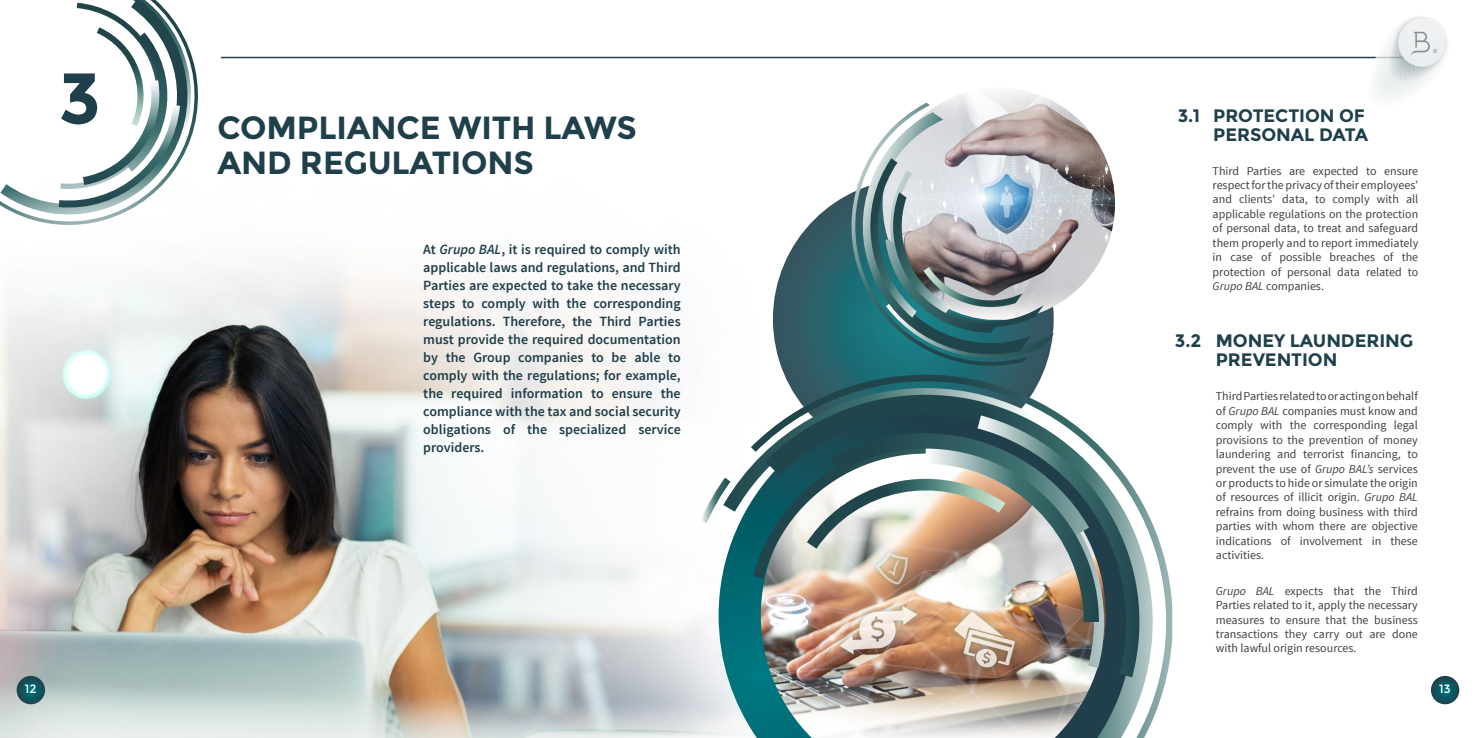
<style>
.page{position:relative;width:1475px;height:738px;background:#fff}
.page>*{position:absolute;margin:0;border:0;box-sizing:border-box;transform-origin:0 0}
.t1{font:700 72px "Montserrat";color:#1f3f4a}
.t2{font:700 32px/35px "Montserrat";letter-spacing:-.005em;color:#1f3f4a}
.t3{font:700 18px/19px "Montserrat";letter-spacing:-.005em;color:#1f3f4a}
.t4{font:600 14px/18px "Source Sans Pro";color:#1f3f4a;text-align:justify}
.t5{font:12px/14.4px "Source Sans Pro";color:#414042;text-align:justify}
.t6{font:12px "Montserrat";color:#fff}
.s1{font-style:italic}
</style>
<div class="page">
<svg style="left:772px;top:178px;width:281px;height:281px;background:#355f68"></svg>
<img style="left:0;top:269px;width:718px;height:468px">
<hr style="left:221px;top:57px;width:1196px;height:1px;background:#1f3f4a">
<svg style="left:1358px;top:16px;width:90px;height:83px"></svg>
<svg style="left:718px;top:511px;width:32px;height:225px"></svg>
<img style="left:926px;top:91px;width:188px;height:215px">
<svg style="left:27px;top:218px;width:83px;height:7px"></svg>
<svg style="left:0;top:74px;width:198px;height:144px"></svg>
<svg style="left:59px;top:0;width:137px;height:212px"></svg>
<svg style="left:834px;top:103px;width:193px;height:252px"></svg>
<svg style="left:846px;top:112px;width:184px;height:243px"></svg>
<img style="left:856px;top:158px;width:198px;height:197px">
<svg style="left:730px;top:468px;width:20px;height:43px"></svg>
<svg style="left:700px;top:477px;width:30px;height:45px"></svg>
<svg style="left:750px;top:355px;width:423px;height:382px"></svg>
<img style="left:765px;top:394px;width:407px;height:343px">
<svg style="left:977px;top:415px;width:185px;height:261px"></svg>
<img style="left:753px;top:435px;width:370px;height:232px">
<img style="left:806px;top:423px;width:292px;height:198px">
<svg style="left:17px;top:675px;width:28px;height:28px"></svg>
<svg style="left:1430px;top:675px;width:28px;height:28px"></svg>
<h1 class="t1" style="left:58px;top:55px;width:44px">3</h1>
<h2 class="t2" style="left:217px;top:110px;width:421px">COMPLIANCE WITH LAWS<br>AND REGULATIONS</h2>
<p class="t4" style="left:423px;top:240px;width:259px">At <span class="s1">Grupo BAL</span>, it is required to comply with applicable laws and regulations, and Third Parties are expected to take the necessary steps to comply with the corresponding regulations. Therefore, the Third Parties must provide the required documentation by the Group companies to be able to comply with the regulations; for example, the required information to ensure the compliance with the tax and social security obligations of the specialized service providers.</p>
<h3 class="t3" style="left:1177px;top:106px;width:24px">3.1</h3>
<h3 class="t3" style="left:1212px;top:106px;width:156px">PROTECTION OF<br>PERSONAL DATA</h3>
<p class="t5" style="left:1212px;top:163px;width:207px">Third Parties are expected to ensure respect for the privacy of their employees’ and clients’ data, to comply with all applicable regulations on the protection of personal data, to treat and safeguard them properly and to report immediately in case of possible breaches of the protection of personal data related to <span class="s1">Grupo BAL</span> companies.</p>
<h3 class="t3" style="left:1174px;top:331px;width:28px">3.2</h3>
<h3 class="t3" style="left:1215px;top:331px;width:199px">MONEY LAUNDERING<br>PREVENTION</h3>
<p class="t5" style="left:1215px;top:389px;width:203px">Third Parties related to or acting on behalf of <span class="s1">Grupo BAL</span> companies must know and comply with the corresponding legal provisions to the prevention of money laundering and terrorist financing, to prevent the use of <span class="s1">Grupo BAL’s</span> services or products to hide or simulate the origin of resources of illicit origin. <span class="s1">Grupo BAL </span>refrains from doing business with third parties with whom there are objective indications of involvement in these activities.</p>
<p class="t5" style="left:1215px;top:583px;width:203px"><span class="s1">Grupo BAL</span> expects that the Third Parties related to it, apply the necessary measures to ensure that the business transactions they carry out are done with lawful origin resources.</p>
<p class="t6" style="left:25px;top:681px;width:13px">12</p>
<p class="t6" style="left:1438px;top:681px;width:13px">13</p>
</div>
